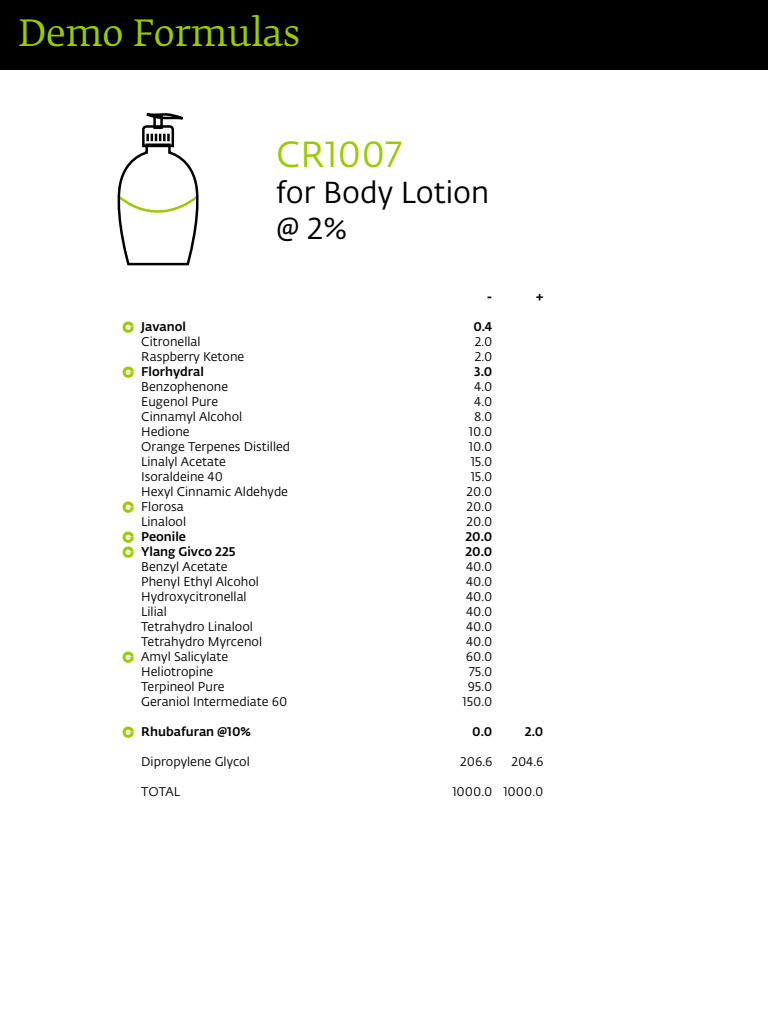
<style>
.page{position:relative;width:768px;height:1024px;background:#fff}
.page>*{position:absolute;margin:0;border:0;box-sizing:border-box;transform-origin:0 0}
.t1{font:36px "Fedra Serif B Pro";color:#9c0}
.t2{font:36px "Fedra Sans Alt Pro Book LF";color:#9c0}
.t3{font:30px/36px "Fedra Sans Alt Pro Book LF";color:#000}
.t4{font:12.5px/15px "Fedra Sans Alt Pro Book LF";color:#000}
.t5{font:12.5px/15px "Fedra Sans Alt Pro Med LF";color:#000}
.t6{font:12.5px/15px "Givaubats";color:#9c0}
.t7{font:12.5px "Fedra Sans Alt Pro Bold LF";color:#000}
</style>
<div class="page">
<div style="left:0;top:0;width:768px;height:70px;background:#000"></div>
<svg style="left:117px;top:113px;width:82px;height:153px"></svg>
<h1 class="t1" style="left:18px;top:13px;width:284px">Demo Formulas</h1>
<h1 class="t2" style="left:276px;top:129px;width:127px">CR1007</h1>
<h2 class="t3" style="left:276px;top:174px;width:215px">for Body Lotion @ 2%</h2>
<p class="t6" style="left:122px;top:322px;width:14px">N</p>
<p class="t6" style="left:122px;top:367px;width:14px">N</p>
<p class="t5" style="left:141px;top:318px;width:46px">Javanol</p>
<p class="t4" style="left:141px;top:333px;width:105px">Citronellal<br>Raspberry Ketone</p>
<p class="t5" style="left:141px;top:363px;width:64px">Florhydral</p>
<p class="t4" style="left:141px;top:378px;width:151px">Benzophenone<br>Eugenol Pure<br>Cinnamyl Alcohol<br>Hedione<br>Orange Terpenes Distilled<br>Linalyl Acetate<br>Isoraldeine 40<br>Hexyl Cinnamic Aldehyde<br>Florosa<br>Linalool</p>
<p class="t5" style="left:141px;top:528px;width:96px">Peonile<br>Ylang Givco 225</p>
<p class="t4" style="left:141px;top:558px;width:148px">Benzyl Acetate<br>Phenyl Ethyl Alcohol<br>Hydroxycitronellal<br>Lilial<br>Tetrahydro Linalool<br>Tetrahydro Myrcenol<br>Amyl Salicylate<br>Heliotropine<br>Terpineol Pure<br>Geraniol Intermediate 60</p>
<p class="t5" style="left:141px;top:723px;width:111px">Rhubafuran @10%</p>
<p class="t4" style="left:141px;top:753px;width:110px">Dipropylene Glycol</p>
<p class="t4" style="left:141px;top:783px;width:40px">TOTAL</p>
<p class="t6" style="left:122px;top:502px;width:14px">N</p>
<p class="t6" style="left:122px;top:532px;width:14px">N<br>N</p>
<p class="t6" style="left:122px;top:652px;width:14px">N</p>
<p class="t6" style="left:122px;top:727px;width:14px">N</p>
<p class="t7" style="left:487px;top:286px;width:7px">-</p>
<p class="t5" style="left:473px;top:318px;width:21px">0.4</p>
<p class="t4" style="left:475px;top:333px;width:19px">2.0<br>2.0</p>
<p class="t5" style="left:474px;top:363px;width:20px">3.0</p>
<p class="t4" style="left:467px;top:378px;width:27px;text-align:right">4.0<br>4.0<br>8.0<br>10.0<br>10.0<br>15.0<br>15.0<br>20.0<br>20.0<br>20.0</p>
<p class="t5" style="left:465px;top:528px;width:29px">20.0<br>20.0</p>
<p class="t4" style="left:462px;top:558px;width:32px;text-align:center">40.0<br>40.0<br>40.0<br>40.0<br>40.0<br>40.0<br>60.0<br>75.0<br>95.0<br>150.0</p>
<p class="t5" style="left:472px;top:723px;width:22px">0.0</p>
<p class="t4" style="left:460px;top:753px;width:34px">206.6</p>
<p class="t4" style="left:452px;top:783px;width:42px">1000.0</p>
<p class="t7" style="left:536px;top:286px;width:9px">+</p>
<p class="t5" style="left:525px;top:723px;width:20px">2.0</p>
<p class="t4" style="left:511px;top:753px;width:34px">204.6</p>
<p class="t4" style="left:503px;top:783px;width:42px">1000.0</p>
</div>
